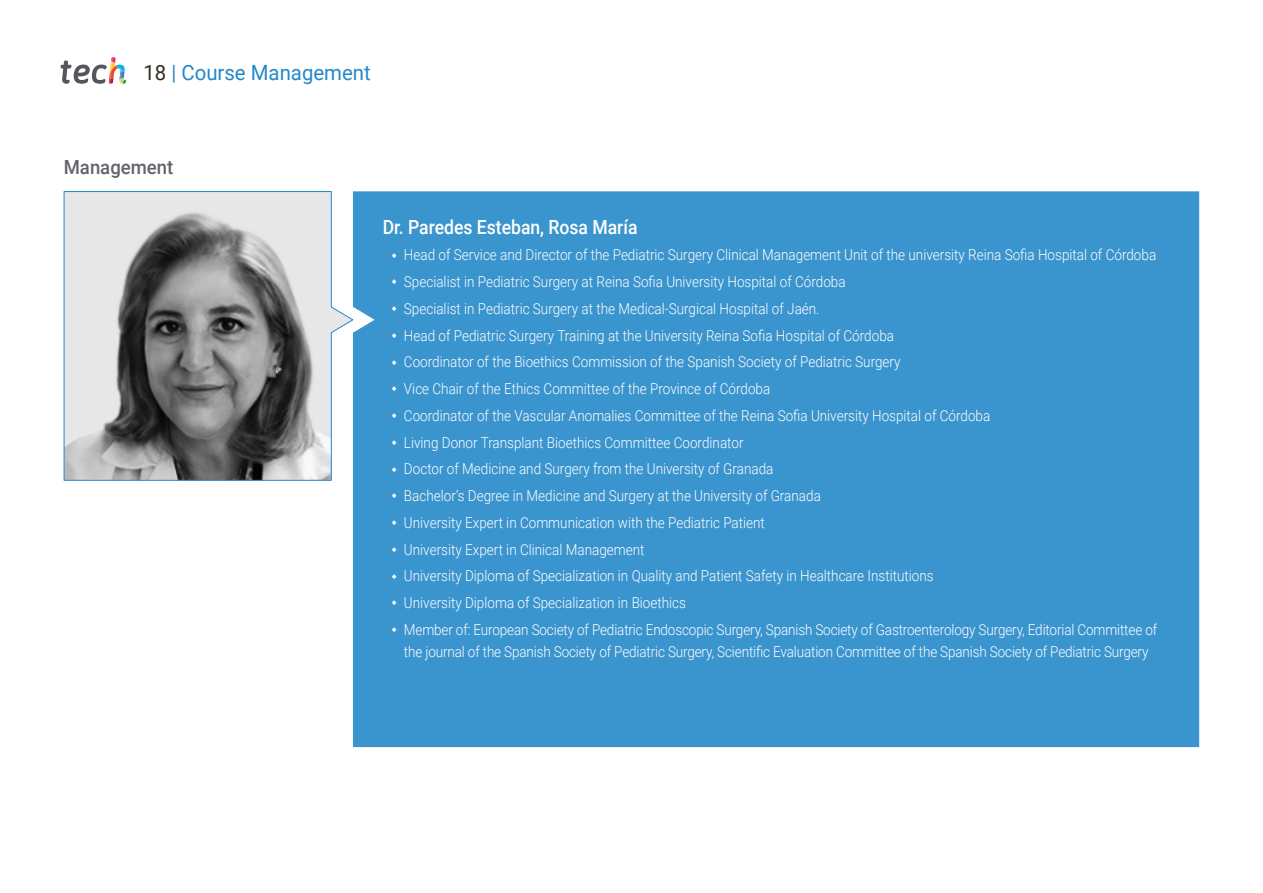
<style>
.page{position:relative;width:1263px;height:893px;background:#fff}
.page>*{position:absolute;margin:0;border:0;box-sizing:border-box;transform-origin:0 0}
.t1{font:21px "Roboto";color:#2488c9}
.t2{font:500 19.5px "Roboto";color:#fff;scale:.9 1}
.t3{font:500 19.5px "Roboto";color:#61646a;scale:.95 1}
.t4{font:300 15px/26.7px "Roboto";color:#fff;scale:.9 1}
.s1{color:#312e20}
</style>
<div class="page">
<svg style="left:61px;top:57px;width:65px;height:27px"></svg>
<div style="left:353px;top:191px;width:846px;height:556px;background:#3a94ce"></div>
<svg style="left:64px;top:191px;width:290px;height:290px"></svg>
<svg style="left:392px;top:253px;width:5px;height:5px"></svg>
<svg style="left:392px;top:279px;width:5px;height:5px"></svg>
<svg style="left:392px;top:306px;width:5px;height:5px"></svg>
<svg style="left:392px;top:333px;width:5px;height:5px"></svg>
<svg style="left:392px;top:360px;width:5px;height:5px"></svg>
<svg style="left:392px;top:386px;width:5px;height:5px"></svg>
<svg style="left:392px;top:413px;width:5px;height:5px"></svg>
<svg style="left:392px;top:440px;width:5px;height:5px"></svg>
<svg style="left:392px;top:467px;width:5px;height:5px"></svg>
<svg style="left:392px;top:493px;width:5px;height:5px"></svg>
<svg style="left:392px;top:520px;width:5px;height:5px"></svg>
<svg style="left:392px;top:547px;width:5px;height:5px"></svg>
<svg style="left:392px;top:574px;width:5px;height:5px"></svg>
<svg style="left:392px;top:600px;width:5px;height:5px"></svg>
<svg style="left:392px;top:627px;width:5px;height:5px"></svg>
<h1 class="t1" style="left:144px;top:57px;width:229px"><span class="s1">18</span> | Course Management</h1>
<h2 class="t3" style="left:64px;top:154px;width:117px">Management</h2>
<h2 class="t2" style="left:383px;top:213px;width:285px">Dr. Paredes Esteban, Rosa María</h2>
<p class="t4" style="left:404px;top:241px;width:838px">Head of Service and Director of the Pediatric Surgery Clinical Management Unit of the university Reina Sofia Hospital of Córdoba Specialist in Pediatric Surgery at Reina Sofia University Hospital of Córdoba<br>Specialist in Pediatric Surgery at the Medical-Surgical Hospital of Jaén.<br>Head of Pediatric Surgery Training at the University Reina Sofia Hospital of Córdoba<br>Coordinator of the Bioethics Commission of the Spanish Society of Pediatric Surgery<br>Vice Chair of the Ethics Committee of the Province of Córdoba<br>Coordinator of the Vascular Anomalies Committee of the Reina Sofia University Hospital of Córdoba<br>Living Donor Transplant Bioethics Committee Coordinator<br>Doctor of Medicine and Surgery from the University of Granada<br>Bachelor’s Degree in Medicine and Surgery at the University of Granada<br>University Expert in Communication with the Pediatric Patient<br>University Expert in Clinical Management<br>University Diploma of Specialization in Quality and Patient Safety in Healthcare Institutions<br>University Diploma of Specialization in Bioethics<br>Member of: European Society of Pediatric Endoscopic Surgery, Spanish Society of Gastroenterology Surgery, Editorial Committee of</p>
<p class="t4" style="left:404px;top:638px;width:829px">the journal of the Spanish Society of Pediatric Surgery, Scientific Evaluation Committee of the Spanish Society of Pediatric Surgery</p>
</div>
